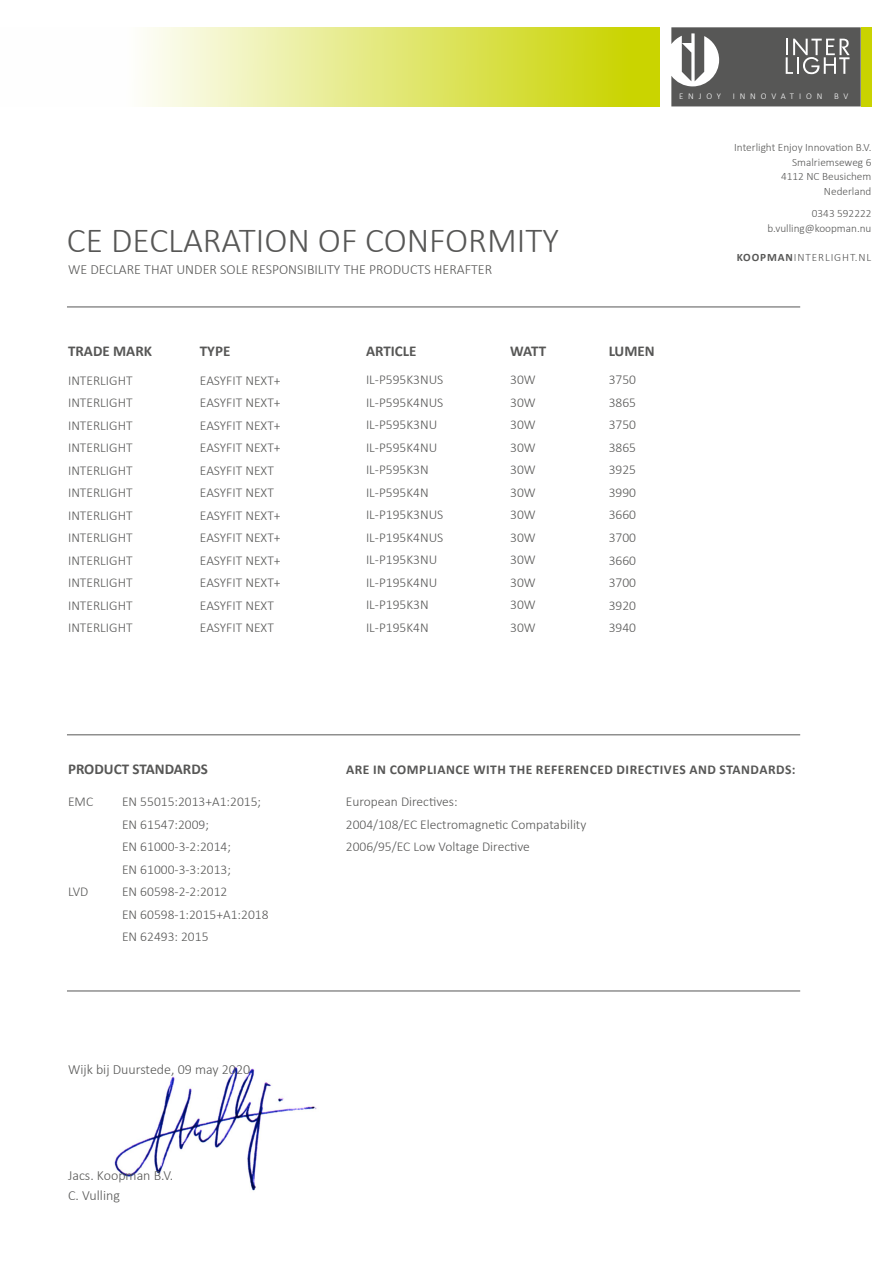
<style>
.page{position:relative;width:893px;height:1263px;background:#fff}
.page>*{position:absolute;margin:0;border:0;box-sizing:border-box;transform-origin:0 0}
.t1{font:300 35.25px "Calibri";color:#575756}
.t2{font:700 15px "Calibri";color:#575756}
.t3{font:300 13.95px/19.6px "Calibri";color:#575756}
.t4{font:300 13.5px/22.5px "Calibri";color:#575756}
.t5{font:700 13.5px "Calibri";letter-spacing:.04em;color:#575756}
.t6{font:300 11.25px/14.5px "Calibri";color:#575756;text-align:right}
.t7{font:300 11.25px "Calibri";letter-spacing:.08em;color:#575756}
.t8{font:300 8.85px "Calibri";letter-spacing:.55em;color:#fff}
.s1{font-weight:700}
</style>
<div class="page">
<img style="left:114px;top:1067px;width:203px;height:124px">
<svg style="left:144px;top:27px;width:516px;height:79px;background:#e1e773"></svg>
<div style="left:861px;top:27px;width:10px;height:79px;background:#c9d300"></div>
<svg style="left:671px;top:27px;width:190px;height:79px;background:#6e6e6d"></svg>
<hr style="left:67px;top:734px;width:733px;height:1px;background:#575756">
<hr style="left:67px;top:307px;width:733px;height:1px;background:#575756">
<hr style="left:67px;top:990px;width:733px;height:1px;background:#575756">
<h1 class="t1" style="left:67px;top:218px;width:493px">CE DECLARATION OF CONFORMITY</h1>
<p class="t3" style="left:68px;top:260px;width:426px">WE DECLARE THAT UNDER SOLE RESPONSIBILITY THE PRODUCTS HERAFTER</p>
<p class="t8" style="left:679px;top:90px;width:43px">ENJOY</p>
<p class="t8" style="left:733px;top:90px;width:91px">INNOVATION</p>
<p class="t8" style="left:834px;top:90px;width:16px">B V</p>
<p class="t6" style="left:734px;top:140px;width:139px">Interlight Enjoy Innovation B.V.<br>Smalriemseweg 6<br>4112 NC Beusichem<br>Nederland</p>
<p class="t6" style="left:767px;top:206px;width:106px">0343 592222 b.vulling@koopman.nu</p>
<p class="t7" style="left:737px;top:250px;width:136px"><span class="s1">KOOPMAN</span>INTERLIGHT.NL</p>
<p class="t2" style="left:68px;top:340px;width:85px">TRADE MARK</p>
<p class="t2" style="left:200px;top:340px;width:32px">TYPE</p>
<p class="t2" style="left:366px;top:340px;width:52px">ARTICLE</p>
<p class="t2" style="left:510px;top:340px;width:37px">WATT</p>
<p class="t2" style="left:609px;top:340px;width:48px">LUMEN</p>
<p class="t4" style="left:68px;top:369px;width:66px;text-align:justify">INTERLIGHT INTERLIGHT INTERLIGHT INTERLIGHT INTERLIGHT INTERLIGHT INTERLIGHT INTERLIGHT INTERLIGHT INTERLIGHT INTERLIGHT INTERLIGHT</p>
<p class="t4" style="left:200px;top:369px;width:82px">EASYFIT NEXT+<br>EASYFIT NEXT+<br>EASYFIT NEXT+<br>EASYFIT NEXT+<br>EASYFIT NEXT<br>EASYFIT NEXT<br>EASYFIT NEXT+<br>EASYFIT NEXT+<br>EASYFIT NEXT+<br>EASYFIT NEXT+<br>EASYFIT NEXT<br>EASYFIT NEXT</p>
<p class="t4" style="left:366px;top:368px;width:79px">IL-P595K3NUS<br>IL-P595K4NUS<br>IL-P595K3NU<br>IL-P595K4NU<br>IL-P595K3N<br>IL-P595K4N<br>IL-P195K3NUS<br>IL-P195K4NUS<br>IL-P195K3NU<br>IL-P195K4NU<br>IL-P195K3N<br>IL-P195K4N</p>
<p class="t4" style="left:510px;top:368px;width:27px;text-align:justify">30W 30W 30W 30W 30W 30W 30W 30W 30W 30W 30W 30W</p>
<p class="t4" style="left:609px;top:369px;width:29px;text-align:justify">3750<br>3865<br>3750<br>3865<br>3925<br>3990<br>3660<br>3700<br>3660<br>3700<br>3920<br>3940</p>
<p class="t2" style="left:68px;top:758px;width:141px">PRODUCT STANDARDS</p>
<p class="t5" style="left:346px;top:760px;width:451px">ARE IN COMPLIANCE WITH THE REFERENCED DIRECTIVES AND STANDARDS:</p>
<p class="t4" style="left:68px;top:790px;width:27px">EMC</p>
<p class="t4" style="left:122px;top:790px;width:141px">EN 55015:2013+A1:2015;<br>EN 61547:2009;<br>EN 61000-3-2:2014;<br>EN 61000-3-3:2013;</p>
<p class="t4" style="left:68px;top:880px;width:22px">LVD</p>
<p class="t4" style="left:122px;top:880px;width:148px">EN 60598-2-2:2012<br>EN 60598-1:2015+A1:2018<br>EN 62493: 2015</p>
<p class="t3" style="left:68px;top:1060px;width:184px">Wijk bij Duurstede, 09 may 2020</p>
<p class="t3" style="left:68px;top:1165px;width:107px">Jacs. Koopman B.V.<br>C. Vulling</p>
<p class="t4" style="left:346px;top:790px;width:242px">European Directives:<br>2004/108/EC Electromagnetic Compatability<br>2006/95/EC Low Voltage Directive</p>
</div>
